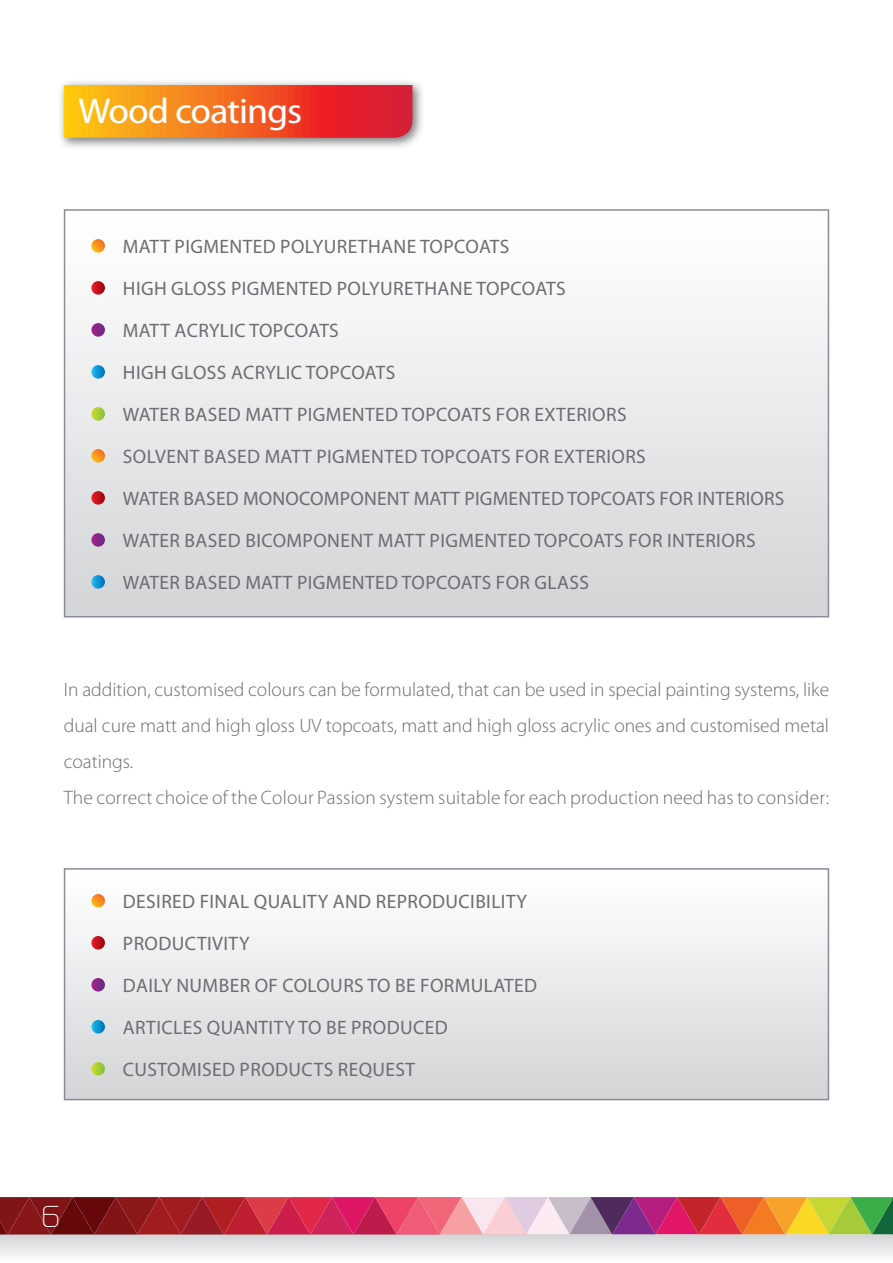
<style>
.page{position:relative;width:893px;height:1263px;background:#fff}
.page>*{position:absolute;margin:0;border:0;box-sizing:border-box;transform-origin:0 0}
.t1{font:semi-condensed 36px "Myriad Pro";letter-spacing:-.025em;color:#fff;scale:1.15 1}
.t2{font:300 30px "Continuum";color:#fff}
.t3{font:19.5px/42px "Myriad Pro";letter-spacing:.02em;color:#6c6d70}
.t4{font:300 19.5px/36px "Myriad Pro";color:#6c6d70}
</style>
<div class="page">
<div style="left:0;top:1233px;width:893px;height:30px;background:linear-gradient(to bottom,#d1d2d4,#fdfdfd)"></div>
<svg style="left:0;top:1197px;width:893px;height:37px;background:#ba5756"></svg>
<div style="left:65px;top:210px;width:763px;height:407px;background:linear-gradient(to bottom,#fff,#d3d4d6)"></div>
<div style="left:64px;top:209px;width:765px;height:408px;border:2px solid #8a8c9a"></div>
<div style="left:58px;top:79px;width:366px;height:71px;background:#231f20;opacity:.6"></div>
<svg style="left:64px;top:85px;width:348px;height:53px;background:#ef6621"></svg>
<svg style="left:91px;top:239px;width:14px;height:14px"></svg>
<svg style="left:91px;top:281px;width:14px;height:14px"></svg>
<svg style="left:91px;top:323px;width:14px;height:14px"></svg>
<svg style="left:91px;top:365px;width:14px;height:14px"></svg>
<svg style="left:91px;top:407px;width:14px;height:14px"></svg>
<svg style="left:91px;top:449px;width:14px;height:14px"></svg>
<svg style="left:91px;top:491px;width:14px;height:14px"></svg>
<svg style="left:91px;top:533px;width:14px;height:14px"></svg>
<svg style="left:91px;top:575px;width:14px;height:14px"></svg>
<div style="left:65px;top:869px;width:763px;height:230px;background:linear-gradient(to bottom,#fff,#d3d4d7)"></div>
<div style="left:64px;top:868px;width:765px;height:232px;border:2px solid #8a8c9a"></div>
<svg style="left:91px;top:894px;width:14px;height:13px"></svg>
<svg style="left:91px;top:936px;width:14px;height:13px"></svg>
<svg style="left:91px;top:978px;width:14px;height:13px"></svg>
<svg style="left:91px;top:1020px;width:14px;height:13px"></svg>
<svg style="left:91px;top:1062px;width:14px;height:13px"></svg>
<h1 class="t1" style="left:78px;top:91px;width:196px">Wood coatings</h1>
<p class="t3" style="left:123px;top:225px;width:663px">MATT PIGMENTED POLYURETHANE TOPCOATS<br>HIGH GLOSS PIGMENTED POLYURETHANE TOPCOATS<br>MATT ACRYLIC TOPCOATS<br>HIGH GLOSS ACRYLIC TOPCOATS<br>WATER BASED MATT PIGMENTED TOPCOATS FOR EXTERIORS<br>SOLVENT BASED MATT PIGMENTED TOPCOATS FOR EXTERIORS<br>WATER BASED MONOCOMPONENT MATT PIGMENTED TOPCOATS FOR INTERIORS WATER BASED BICOMPONENT MATT PIGMENTED TOPCOATS FOR INTERIORS WATER BASED MATT PIGMENTED TOPCOATS FOR GLASS</p>
<p class="t4" style="left:64px;top:672px;width:767px">In addition, customised colours can be formulated, that can be used in special painting systems, like dual cure matt and high gloss UV topcoats, matt and high gloss acrylic ones and customised metal coatings.<br>The correct choice of the Colour Passion system suitable for each production need has to consider:</p>
<h2 class="t2" style="left:41px;top:1198px;width:21px">6</h2>
<p class="t3" style="left:123px;top:880px;width:416px">DESIRED FINAL QUALITY AND REPRODUCIBILITY<br>PRODUCTIVITY<br>DAILY NUMBER OF COLOURS TO BE FORMULATED<br>ARTICLES QUANTITY TO BE PRODUCED<br>CUSTOMISED PRODUCTS REQUEST</p>
</div>
